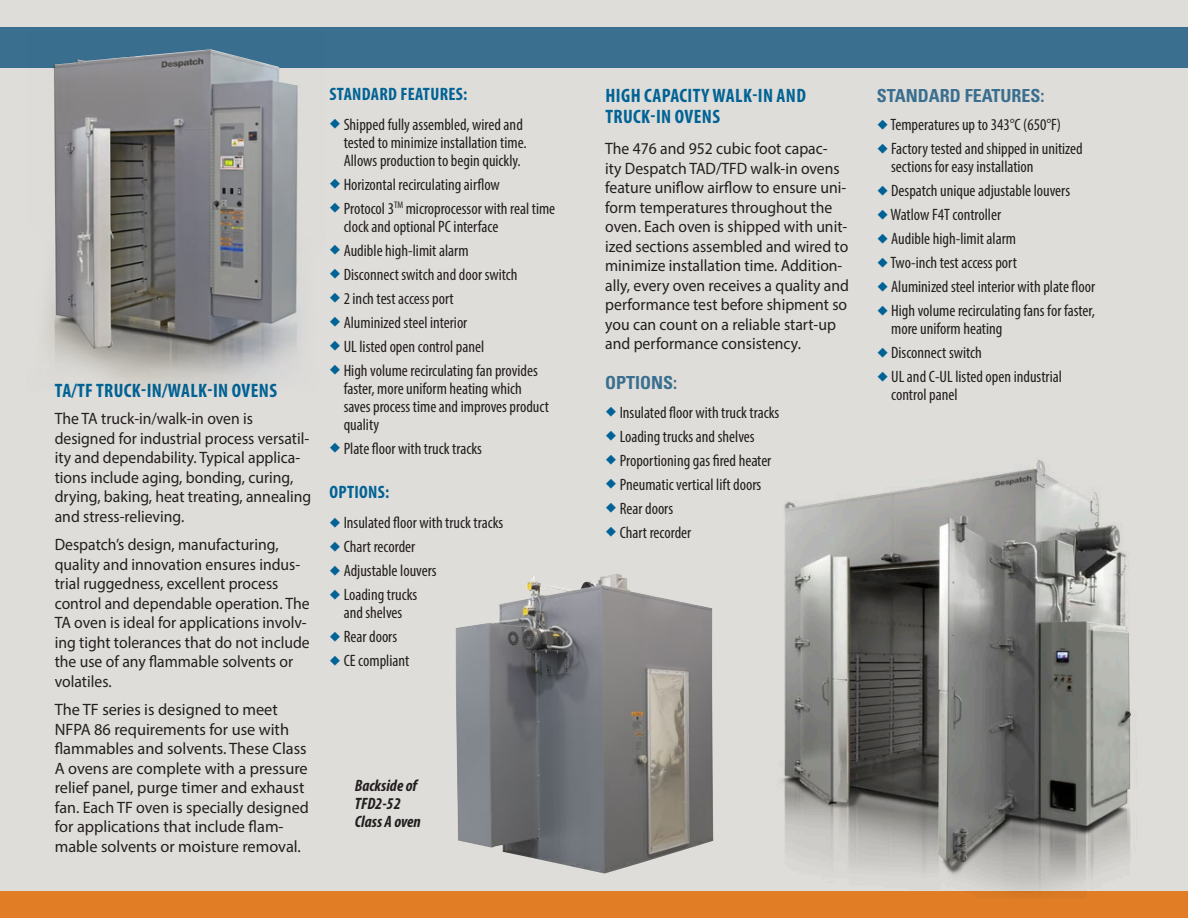
<style>
.page{position:relative;width:1188px;height:918px;background:#dfddd9}
.page>*{position:absolute;margin:0;border:0;box-sizing:border-box;transform-origin:0 0}
.t1{font:700 condensed 19.5px/21px "Myriad Pro";letter-spacing:.02em;color:#016395}
.t2{font:700 condensed 18px "Univers";color:#3a6f8f}
.t3{font:700 condensed 18px "Myriad Pro";letter-spacing:.02em;color:#016395}
.t4{font:condensed 16.5px/18px "Myriad Pro";color:#231f20}
.t5{font:16.5px/19.5px "Myriad Pro";color:#231f20;scale:.95 1}
.t6{font:16.5px/19.5px "Myriad Pro";color:#231f20}
.t7{font:italic 700 condensed 16.5px/18px "Myriad Pro";color:#231f20}
.s1{color:#016395}
</style>
<div class="page">
<div style="left:0;top:27px;width:1188px;height:40px;background:#3a6f8f"></div>
<div style="left:0;top:891px;width:1188px;height:27px;background:#e07d25"></div>
<img style="left:782px;top:459px;width:349px;height:436px">
<img style="left:784px;top:461px;width:346px;height:406px">
<img style="left:28px;top:64px;width:298px;height:324px">
<img style="left:55px;top:49px;width:242px;height:299px">
<img style="left:455px;top:574px;width:258px;height:299px">
<p class="t1" style="left:55px;top:380px;width:224px">TA/TF TRUCK-IN/WALK-IN OVENS</p>
<p class="t5" style="left:55px;top:409px;width:272px">The TA truck-in/walk-in oven is designed for industrial process versatil&shy;ity and dependability. Typical applica&shy;tions include aging, bonding, curing, drying, baking, heat treating, annealing and stress-relieving.</p>
<p class="t5" style="left:55px;top:535px;width:270px">Despatch’s design, manufacturing, quality and innovation ensures indus&shy;trial ruggedness, excellent process control and dependable operation. The TA oven is ideal for applications involv&shy;ing tight tolerances that do not include the use of any flammable solvents or volatiles.</p>
<p class="t6" style="left:55px;top:700px;width:255px">The TF series is designed to meet NFPA 86 requirements for use with flammables and solvents. These Class A ovens are complete with a pressure relief panel, purge timer and exhaust fan. Each TF oven is specially designed for applications that include flam&shy;mable solvents or moisture removal.</p>
<p class="t3" style="left:329px;top:83px;width:140px">STANDARD FEATURES:</p>
<p class="t4" style="left:344px;top:115px;width:185px;text-indent:-14px"><span class="s1">◆</span> Shipped fully assembled, wired and tested to minimize installation time.<br>Allows production to begin quickly.</p>
<p class="t4" style="left:329px;top:175px;width:172px"><span class="s1">◆</span> Horizontal recirculating airflow</p>
<p class="t4" style="left:344px;top:199px;width:213px;text-indent:-14px"><span class="s1">◆</span> Protocol 3<sup>TM</sup> microprocessor with real time clock and optional PC interface</p>
<p class="t4" style="left:329px;top:241px;width:141px"><span class="s1">◆</span> Audible high-limit alarm</p>
<p class="t4" style="left:329px;top:265px;width:190px"><span class="s1">◆</span> Disconnect switch and door switch</p>
<p class="t4" style="left:329px;top:289px;width:126px"><span class="s1">◆</span> 2 inch test access port</p>
<p class="t4" style="left:329px;top:313px;width:140px"><span class="s1">◆</span> Aluminized steel interior</p>
<p class="t4" style="left:329px;top:337px;width:156px"><span class="s1">◆</span> UL listed open control panel</p>
<p class="t4" style="left:344px;top:361px;width:207px;text-indent:-14px"><span class="s1">◆</span> High volume recirculating fan provides faster, more uniform heating which saves process time and improves product quality</p>
<p class="t4" style="left:329px;top:439px;width:154px"><span class="s1">◆</span> Plate floor with truck tracks</p>
<p class="t3" style="left:329px;top:481px;width:61px">OPTIONS:</p>
<p class="t4" style="left:329px;top:514px;width:176px"><span class="s1">◆</span> Insulated floor with truck tracks</p>
<p class="t4" style="left:329px;top:538px;width:88px"><span class="s1">◆</span> Chart recorder</p>
<p class="t4" style="left:329px;top:562px;width:109px"><span class="s1">◆</span> Adjustable louvers</p>
<p class="t4" style="left:329px;top:586px;width:90px;text-align:center"><span class="s1">◆</span> Loading trucks and shelves</p>
<p class="t4" style="left:329px;top:628px;width:69px"><span class="s1">◆</span> Rear doors</p>
<p class="t4" style="left:329px;top:652px;width:82px"><span class="s1">◆</span> CE compliant</p>
<p class="t7" style="left:355px;top:776px;width:67px">Backside of<br>TFD2-52<br>Class A oven</p>
<p class="t1" style="left:605px;top:85px;width:202px">HIGH CAPACITY WALK-IN AND<br>TRUCK-IN OVENS</p>
<p class="t2" style="left:877px;top:84px;width:169px">STANDARD FEATURES:</p>
<p class="t4" style="left:877px;top:116px;width:186px"><span class="s1">◆</span> Temperatures up to 343°C (650°F)</p>
<p class="t4" style="left:891px;top:140px;width:193px;text-indent:-14px"><span class="s1">◆</span> Factory tested and shipped in unitized sections for easy installation</p>
<p class="t4" style="left:877px;top:182px;width:195px"><span class="s1">◆</span> Despatch unique adjustable louvers</p>
<p class="t4" style="left:877px;top:206px;width:126px"><span class="s1">◆</span> Watlow F4T controller</p>
<p class="t4" style="left:877px;top:230px;width:141px"><span class="s1">◆</span> Audible high-limit alarm</p>
<p class="t4" style="left:877px;top:254px;width:142px"><span class="s1">◆</span> Two-inch test access port</p>
<p class="t4" style="left:877px;top:278px;width:220px"><span class="s1">◆</span> Aluminized steel interior with plate floor</p>
<p class="t4" style="left:891px;top:302px;width:205px;text-indent:-14px"><span class="s1">◆</span> High volume recirculating fans for faster, more uniform heating</p>
<p class="t4" style="left:877px;top:344px;width:107px"><span class="s1">◆</span> Disconnect switch</p>
<p class="t4" style="left:891px;top:368px;width:172px;text-indent:-14px"><span class="s1">◆</span> UL and C-UL listed open industrial control panel</p>
<p class="t5" style="left:605px;top:139px;width:258px">The 476 and 952 cubic foot capac-<br>ity Despatch TAD/TFD walk-in ovens feature uniflow airflow to ensure uni&shy;form temperatures throughout the oven. Each oven is shipped with unit&shy;ized sections assembled and wired to minimize installation time. Addition&shy;ally, every oven receives a quality and performance test before shipment so you can count on a reliable start-up and performance consistency.</p>
<p class="t2" style="left:605px;top:372px;width:74px">OPTIONS:</p>
<p class="t4" style="left:605px;top:403px;width:176px"><span class="s1">◆</span> Insulated floor with truck tracks</p>
<p class="t4" style="left:605px;top:427px;width:151px"><span class="s1">◆</span> Loading trucks and shelves</p>
<p class="t4" style="left:605px;top:451px;width:168px"><span class="s1">◆</span> Proportioning gas fired heater</p>
<p class="t4" style="left:605px;top:475px;width:157px"><span class="s1">◆</span> Pneumatic vertical lift doors</p>
<p class="t4" style="left:605px;top:499px;width:69px"><span class="s1">◆</span> Rear doors</p>
<p class="t4" style="left:605px;top:523px;width:88px"><span class="s1">◆</span> Chart recorder</p>
</div>
